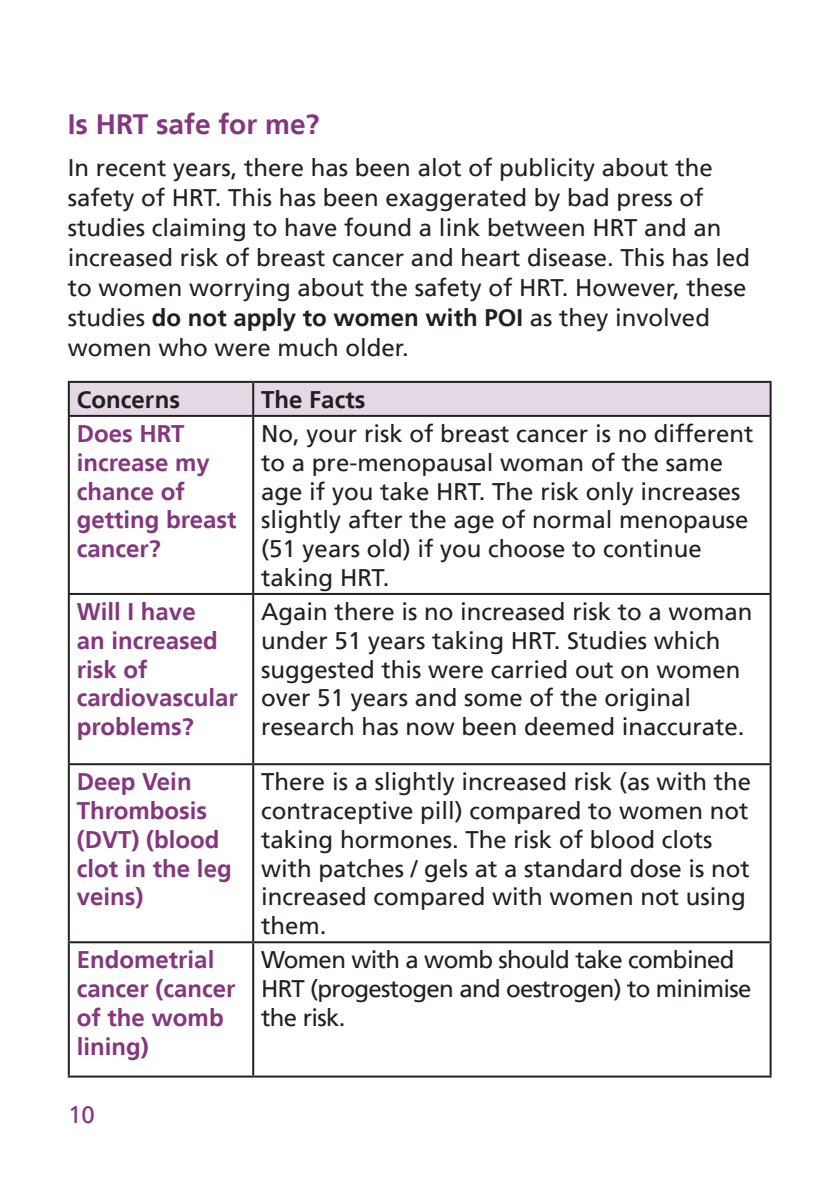
<style>
.page{position:relative;width:840px;height:1191px;background:#fff}
.page>*{position:absolute;margin:0;border:0;box-sizing:border-box;transform-origin:0 0}
.Main_Headings{font:700 28px "Frutiger LT";color:#85367f}
.Body_Text{font:24px/28.8px "Frutiger LT";color:#231f20}
.Body_Text-2{font:700 24px/28.8px "Frutiger LT";color:#85367f}
.Body_Text-3{font:24px/28.8px "Frutiger LT";letter-spacing:-.025em;color:#231f20}
.Body_Text-4{font:700 24px "Frutiger LT";color:#231f20}
.t1{font:24px "Frutiger LT";color:#85367f}
.s1{font-weight:700}
</style>
<div class="page">
<div style="left:70px;top:383px;width:699px;height:32px;background:#e4d8e4"></div>
<hr style="left:68px;top:381px;width:185px;height:2px;background:#231f20">
<hr style="left:68px;top:383px;width:2px;height:32px;background:#231f20">
<hr style="left:253px;top:381px;width:518px;height:2px;background:#231f20">
<hr style="left:252px;top:383px;width:2px;height:32px;background:#231f20">
<hr style="left:769px;top:383px;width:2px;height:32px;background:#231f20">
<hr style="left:68px;top:415px;width:185px;height:2px;background:#231f20">
<hr style="left:68px;top:417px;width:2px;height:176px;background:#231f20">
<hr style="left:253px;top:415px;width:518px;height:2px;background:#231f20">
<hr style="left:252px;top:417px;width:2px;height:176px;background:#231f20">
<hr style="left:769px;top:417px;width:2px;height:176px;background:#231f20">
<hr style="left:68px;top:593px;width:185px;height:2px;background:#231f20">
<hr style="left:68px;top:595px;width:2px;height:168px;background:#231f20">
<hr style="left:253px;top:593px;width:518px;height:2px;background:#231f20">
<hr style="left:252px;top:595px;width:2px;height:168px;background:#231f20">
<hr style="left:769px;top:595px;width:2px;height:168px;background:#231f20">
<hr style="left:68px;top:763px;width:185px;height:2px;background:#231f20">
<hr style="left:68px;top:765px;width:2px;height:176px;background:#231f20">
<hr style="left:253px;top:763px;width:518px;height:2px;background:#231f20">
<hr style="left:252px;top:765px;width:2px;height:176px;background:#231f20">
<hr style="left:769px;top:765px;width:2px;height:176px;background:#231f20">
<hr style="left:68px;top:941px;width:185px;height:2px;background:#231f20">
<hr style="left:68px;top:943px;width:2px;height:132px;background:#231f20">
<hr style="left:253px;top:941px;width:518px;height:2px;background:#231f20">
<hr style="left:252px;top:943px;width:2px;height:132px;background:#231f20">
<hr style="left:769px;top:943px;width:2px;height:132px;background:#231f20">
<hr style="left:68px;top:1075px;width:185px;height:2px;background:#231f20">
<hr style="left:253px;top:1075px;width:518px;height:2px;background:#231f20">
<p class="Main_Headings" style="left:68px;top:108px;width:253px">Is HRT safe for me?</p>
<p class="Body_Text" style="left:68px;top:153px;width:683px;line-height:30px">In recent years, there has been alot of publicity about the safety of HRT. This has been exaggerated by bad press of studies claiming to have found a link between HRT and an increased risk of breast cancer and heart disease. This has led to women worrying about the safety of HRT. However, these studies <span class="s1">do not apply to women with POI</span> as they involved women who were much older.</p>
<p class="Body_Text-4" style="left:77px;top:385px;width:105px">Concerns</p>
<p class="Body_Text-4" style="left:261px;top:385px;width:106px">The Facts</p>
<p class="Body_Text-2" style="left:77px;top:419px;width:161px">Does HRT increase my chance of getting breast cancer?</p>
<p class="Body_Text" style="left:261px;top:419px;width:493px">No, your risk of breast cancer is no different to a pre-menopausal woman of the same age if you take HRT. The risk only increases slightly after the age of normal menopause (51 years old) if you choose to continue taking HRT.</p>
<p class="Body_Text-2" style="left:77px;top:597px;width:162px">Will I have<br>an increased risk of cardiovascular problems?</p>
<p class="Body_Text" style="left:261px;top:597px;width:492px">Again there is no increased risk to a woman under 51 years taking HRT. Studies which suggested this were carried out on women over 51 years and some of the original research has now been deemed inaccurate.</p>
<p class="Body_Text-2" style="left:77px;top:767px;width:156px">Deep Vein<br>Thrombosis (DVT) (blood clot in the leg veins)</p>
<p class="Body_Text" style="left:261px;top:767px;width:491px">There is a slightly increased risk (as with the contraceptive pill) compared to women not taking hormones. The risk of blood clots with patches / gels at a standard dose is not increased compared with women not using them.</p>
<p class="Body_Text-2" style="left:77px;top:945px;width:160px">Endometrial cancer (cancer of the womb lining)</p>
<p class="Body_Text-3" style="left:261px;top:945px;width:491px">Women with a womb should take combined<br>HRT (progestogen and oestrogen) to minimise the risk.</p>
<p class="t1" style="left:68px;top:1101px;width:28px">10</p>
</div>
